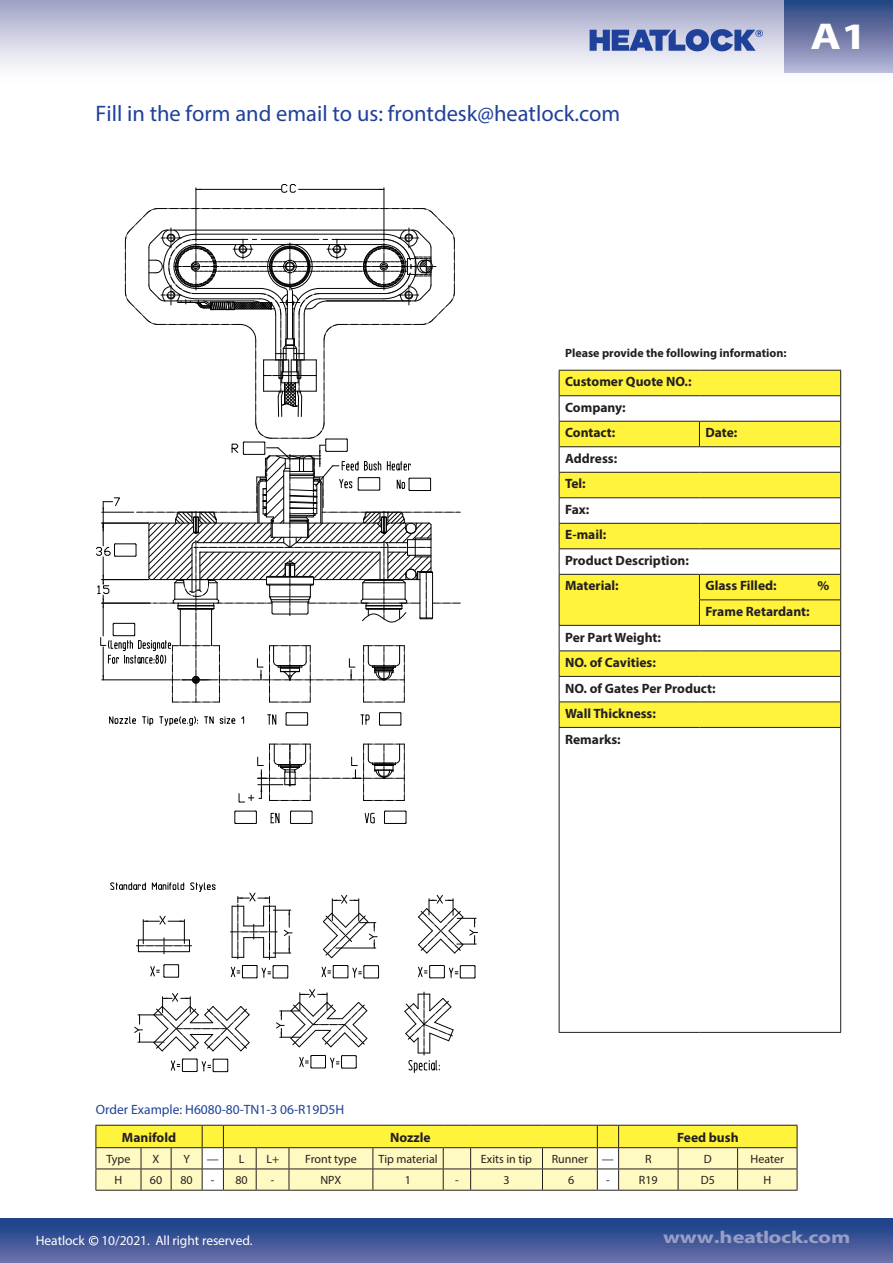
<style>
.page{position:relative;width:893px;height:1263px;background:#fff}
.page>*{position:absolute;margin:0;border:0;box-sizing:border-box;transform-origin:0 0}
.t1{font:700 37.5px "Myriad Pro";color:#fff;scale:1.25 1}
.t2{font:22.5px "Myriad Pro";color:#20419a}
.t3{font:700 17.25px "Myriad Pro";letter-spacing:-.025em;color:#989ec6;scale:1.3 1}
.t4{font:700 13.5px/25.5px "Myriad Pro";color:#231f20}
.t5{font:13.5px "Myriad Pro";color:#20419a}
.t6{font:13.5px "Myriad Pro";letter-spacing:-.005em;color:#fff}
.t7{font:12px "Myriad Pro";color:#231f20}
.t8{font:700 12px "Myriad Pro";color:#231f20}
</style>
<div class="page">
<div style="left:0;top:1218px;width:893px;height:45px;background:linear-gradient(to bottom,#143d87,#6d71aa)"></div>
<div style="left:0;top:0;width:893px;height:86px;background:linear-gradient(to bottom,#a3a5c8,#fff)"></div>
<svg style="left:590px;top:29px;width:173px;height:22px;background:#6579b7"></svg>
<hr style="left:559px;top:370px;width:140px;height:1px;background:#231f20">
<hr style="left:699px;top:370px;width:142px;height:1px;background:#231f20">
<svg style="left:559px;top:371px;width:282px;height:356px"></svg>
<hr style="left:559px;top:727px;width:140px;height:1px;background:#231f20">
<hr style="left:559px;top:728px;width:1px;height:304px;background:#231f20">
<hr style="left:699px;top:727px;width:142px;height:1px;background:#231f20">
<hr style="left:840px;top:728px;width:1px;height:304px;background:#231f20">
<hr style="left:559px;top:1032px;width:140px;height:1px;background:#231f20">
<hr style="left:699px;top:1032px;width:142px;height:1px;background:#231f20">
<svg style="left:96px;top:1125px;width:702px;height:66px;background:#efe88d"></svg>
<hr style="left:619px;top:1190px;width:59px;height:1px;background:#231f20">
<hr style="left:678px;top:1190px;width:60px;height:1px;background:#231f20">
<hr style="left:738px;top:1190px;width:59px;height:1px;background:#231f20">
<div style="left:784px;top:0;width:109px;height:72px;background:linear-gradient(to bottom,#24417c,#b8b4d5)"></div>
<svg style="left:89px;top:1236px;width:9px;height:9px"></svg>
<svg style="left:281px;top:184px;width:15px;height:9px"></svg>
<hr style="left:196px;top:189px;width:85px;height:1px;background:#030303">
<hr style="left:299px;top:189px;width:85px;height:1px;background:#030303">
<hr style="left:196px;top:188px;width:1px;height:53px;background:#030303">
<hr style="left:384px;top:188px;width:1px;height:53px;background:#030303">
<svg style="left:171px;top:1059px;width:57px;height:13px"></svg>
<svg style="left:299px;top:1055px;width:58px;height:14px"></svg>
<svg style="left:150px;top:964px;width:29px;height:14px"></svg>
<svg style="left:231px;top:965px;width:58px;height:14px"></svg>
<svg style="left:321px;top:965px;width:58px;height:14px"></svg>
<svg style="left:418px;top:965px;width:58px;height:14px"></svg>
<svg style="left:136px;top:915px;width:56px;height:39px"></svg>
<svg style="left:230px;top:892px;width:63px;height:67px"></svg>
<svg style="left:323px;top:895px;width:55px;height:64px"></svg>
<svg style="left:418px;top:894px;width:60px;height:60px"></svg>
<svg style="left:276px;top:989px;width:92px;height:59px"></svg>
<svg style="left:134px;top:993px;width:116px;height:59px"></svg>
<svg style="left:404px;top:992px;width:50px;height:81px"></svg>
<svg style="left:286px;top:712px;width:22px;height:14px"></svg>
<svg style="left:268px;top:714px;width:8px;height:11px"></svg>
<svg style="left:379px;top:712px;width:23px;height:14px"></svg>
<svg style="left:361px;top:714px;width:9px;height:11px"></svg>
<svg style="left:384px;top:811px;width:23px;height:13px"></svg>
<svg style="left:365px;top:813px;width:10px;height:11px"></svg>
<svg style="left:96px;top:208px;width:364px;height:495px"></svg>
<svg style="left:109px;top:716px;width:27px;height:8px"></svg>
<svg style="left:142px;top:716px;width:11px;height:10px"></svg>
<svg style="left:160px;top:716px;width:38px;height:10px"></svg>
<svg style="left:204px;top:716px;width:31px;height:8px"></svg>
<svg style="left:241px;top:716px;width:3px;height:8px"></svg>
<svg style="left:110px;top:882px;width:36px;height:8px"></svg>
<svg style="left:152px;top:882px;width:32px;height:8px"></svg>
<svg style="left:190px;top:882px;width:26px;height:10px"></svg>
<svg style="left:290px;top:811px;width:23px;height:13px"></svg>
<svg style="left:271px;top:812px;width:8px;height:12px"></svg>
<svg style="left:238px;top:744px;width:167px;height:58px"></svg>
<svg style="left:235px;top:811px;width:22px;height:13px"></svg>
<h2 class="t2" style="left:96px;top:100px;width:526px">Fill in the form and email to us: frontdesk@heatlock.com</h2>
<h1 class="t1" style="left:810px;top:12px;width:47px">A1</h1>
<p class="t8" style="left:565px;top:346px;width:223px">Please provide the following information:</p>
<p class="t4" style="left:565px;top:369px;width:128px">Customer Quote NO.:<br>Company:<br>Contact:</p>
<p class="t4" style="left:705px;top:420px;width:33px">Date:</p>
<p class="t4" style="left:565px;top:445px;width:125px">Address:<br>Tel:<br>Fax:<br>E-mail:<br>Product Description:<br>Material:</p>
<p class="t4" style="left:705px;top:573px;width:73px">Glass Filled:</p>
<p class="t4" style="left:818px;top:573px;width:13px">%</p>
<p class="t4" style="left:705px;top:598px;width:106px">Frame Retardant:</p>
<p class="t4" style="left:565px;top:624px;width:152px">Per Part Weight:<br>NO. of Cavities:<br>NO. of Gates Per Product:<br>Wall Thickness:<br>Remarks:</p>
<p class="t5" style="left:96px;top:1101px;width:250px">Order Example: H6080-80-TN1-3 06-R19D5H</p>
<p class="t4" style="left:122px;top:1124px;width:56px">Manifold</p>
<p class="t4" style="left:390px;top:1124px;width:42px">Nozzle</p>
<p class="t4" style="left:677px;top:1124px;width:63px">Feed bush</p>
<p class="t7" style="left:106px;top:1151px;width:25px">Type</p>
<p class="t7" style="left:153px;top:1151px;width:8px">X</p>
<p class="t7" style="left:183px;top:1151px;width:8px">Y</p>
<p class="t7" style="left:207px;top:1151px;width:39px">— L</p>
<p class="t7" style="left:266px;top:1151px;width:14px">L+</p>
<p class="t7" style="left:305px;top:1151px;width:53px">Front type</p>
<p class="t7" style="left:379px;top:1151px;width:61px">Tip material</p>
<p class="t7" style="left:481px;top:1151px;width:53px">Exits in tip</p>
<p class="t7" style="left:552px;top:1151px;width:64px">Runner —</p>
<p class="t7" style="left:645px;top:1151px;width:8px">R</p>
<p class="t7" style="left:704px;top:1151px;width:9px">D</p>
<p class="t7" style="left:751px;top:1151px;width:35px">Heater</p>
<p class="t7" style="left:115px;top:1173px;width:9px">H</p>
<p class="t7" style="left:150px;top:1173px;width:14px">60</p>
<p class="t7" style="left:180px;top:1173px;width:14px">80</p>
<p class="t7" style="left:211px;top:1173px;width:38px">- 80</p>
<p class="t7" style="left:271px;top:1173px;width:5px">-</p>
<p class="t7" style="left:320px;top:1173px;width:22px">NPX</p>
<p class="t7" style="left:405px;top:1173px;width:8px">1</p>
<p class="t7" style="left:455px;top:1173px;width:5px">-</p>
<p class="t7" style="left:503px;top:1173px;width:8px">3</p>
<p class="t7" style="left:568px;top:1173px;width:8px">6</p>
<p class="t7" style="left:606px;top:1173px;width:5px">-</p>
<p class="t7" style="left:639px;top:1173px;width:20px">R19</p>
<p class="t7" style="left:701px;top:1173px;width:16px">D5</p>
<p class="t7" style="left:763px;top:1173px;width:9px">H</p>
<p class="t6" style="left:36px;top:1232px;width:218px">Heatlock 10/2021. All right reserved.</p>
<p class="t3" style="left:663px;top:1226px;width:146px">www.heatlock.com</p>
</div>
